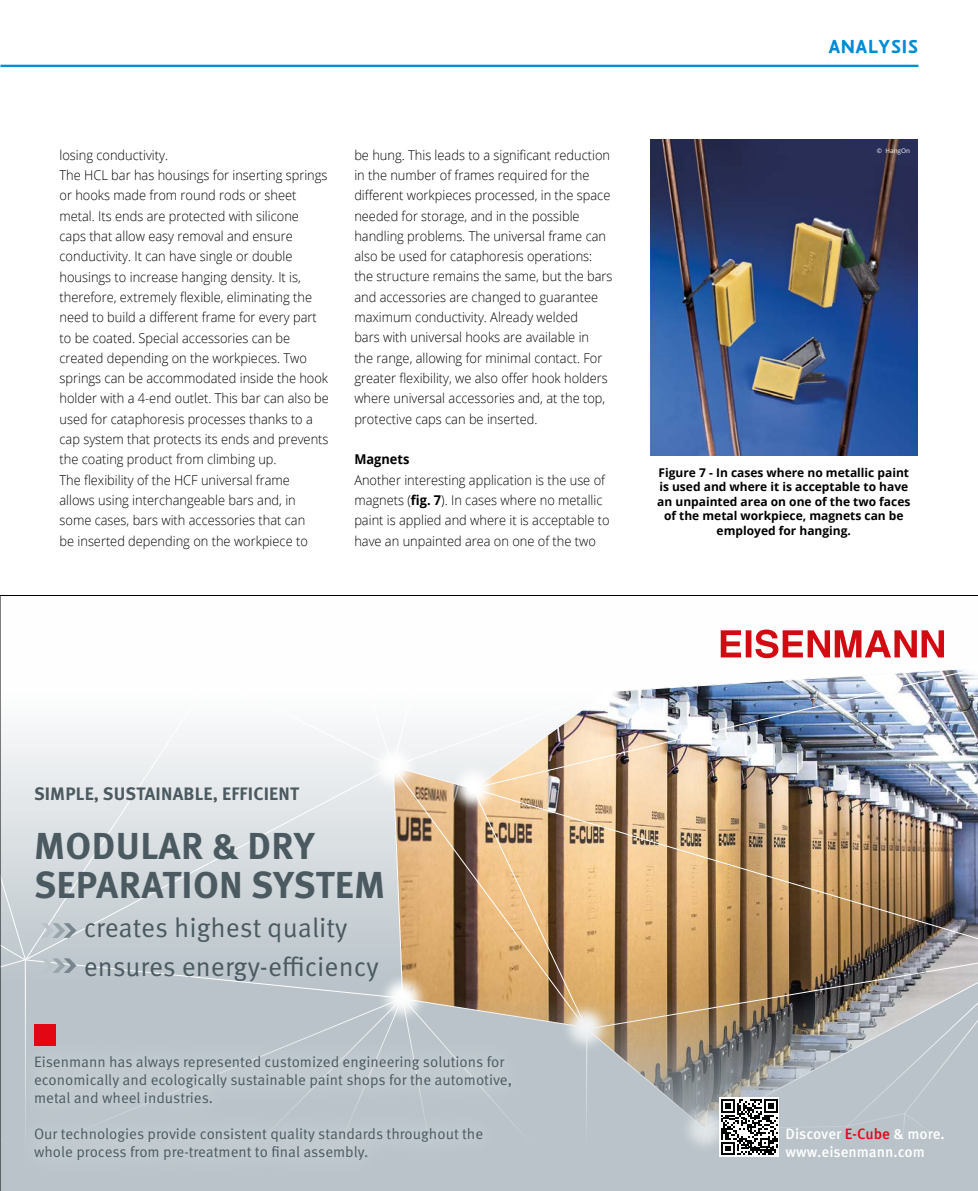
<style>
.page{position:relative;width:978px;height:1191px;background:#fff}
.page>*{position:absolute;margin:0;border:0;box-sizing:border-box;transform-origin:0 0}
.t1{font:700 37.5px/39px "Meta OT";letter-spacing:.01em;color:#4b5a61}
.t2{font:27px/39px "Meta OT Norm";color:#4b5a61}
.t3{font:700 18px "Meta OT";letter-spacing:.01em;color:#4b5a61}
.t4{font:900 18px "Sommet Rounded";letter-spacing:.025em;color:#008cd3}
.t5{font:15px/18px "Meta OT Norm";color:#4b5a61}
.t6{font:500 15px/18px "Meta OT";color:#fff}
.t7{font:300 13.5px/20.2px "Open Sans";color:#000;scale:.95 1}
.t8{font:700 13.5px "Open Sans";color:#000;scale:.95 1}
.t9{font:700 12px/14.4px "Open Sans";color:#000;text-align:center}
.t10{font:6.3px "Open Sans";color:#fff}
.s1{font-weight:700}
.s2{color:#e30613}
</style>
<div class="page">
<img style="left:0;top:595px;width:978px;height:596px">
<hr style="left:0;top:65px;width:918px;height:2px;background:#008cd3">
<img style="left:650px;top:139px;width:267px;height:316px">
<h3 class="t4" style="left:828px;top:35px;width:91px">ANALYSIS</h3>
<p class="t10" style="left:877px;top:146px;width:35px">© HangOn</p>
<p class="t7" style="left:60px;top:144px;width:285px">losing conductivity.<br>The HCL bar has housings for inserting springs or hooks made from round rods or sheet metal. Its ends are protected with silicone<br>caps that allow easy removal and ensure conductivity. It can have single or double housings to increase hanging density. It is, therefore, extremely flexible, eliminating the need to build a different frame for every part to be coated. Special accessories can be created depending on the workpieces. Two springs can be accommodated inside the hook holder with a 4-end outlet. This bar can also be used for cataphoresis processes thanks to a cap system that protects its ends and prevents the coating product from climbing up.<br>The flexibility of the HCF universal frame<br>allows using interchangeable bars and, in some cases, bars with accessories that can<br>be inserted depending on the workpiece to</p>
<p class="t7" style="left:354px;top:144px;width:273px">be hung. This leads to a significant reduction in the number of frames required for the different workpieces processed, in the space needed for storage, and in the possible handling problems. The universal frame can also be used for cataphoresis operations: the structure remains the same, but the bars and accessories are changed to guarantee maximum conductivity. Already welded<br>bars with universal hooks are available in<br>the range, allowing for minimal contact. For greater flexibility, we also offer hook holders where universal accessories and, at the top, protective caps can be inserted.</p>
<p class="t8" style="left:354px;top:450px;width:59px">Magnets</p>
<p class="t7" style="left:354px;top:469px;width:270px">Another interesting application is the use of magnets (<span class="s1">fig. 7</span>). In cases where no metallic paint is applied and where it is acceptable to have an unpainted area on one of the two</p>
<p class="t9" style="left:657px;top:465px;width:255px">Figure 7 - In cases where no metallic paint is used and where it is acceptable to have an unpainted area on one of the two faces of the metal workpiece, magnets can be employed for hanging.</p>
<h3 class="t3" style="left:34px;top:783px;width:266px">SIMPLE, SUSTAINABLE, EFFICIENT</h3>
<h1 class="t1" style="left:34px;top:827px;width:353px">MODULAR &amp; DRY<br>SEPARATION SYSTEM</h1>
<h2 class="t2" style="left:84px;top:908px;width:297px">creates highest quality ensures energy-efficiency</h2>
<p class="t5" style="left:34px;top:1053px;width:480px">Eisenmann has always represented customized engineering solutions for economically and ecologically sustainable paint shops for the automotive, metal and wheel industries.</p>
<p class="t5" style="left:34px;top:1125px;width:451px">Our technologies provide consistent quality standards throughout the whole process from pre-treatment to final assembly.</p>
<p class="t6" style="left:786px;top:1125px;width:161px">Discover <span class="s2">E-Cube</span> &amp; more. www.eisenmann.com</p>
</div>
